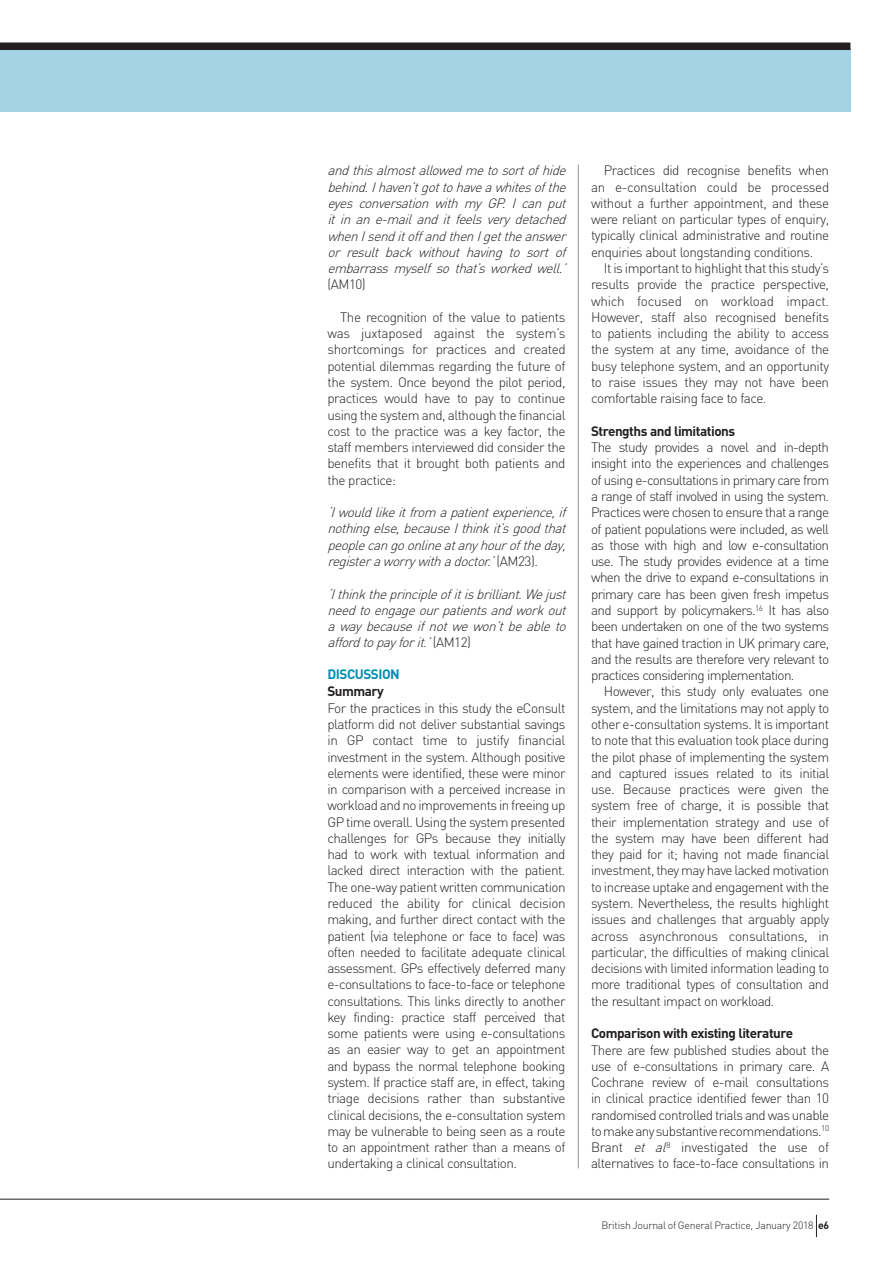
<style>
.page{position:relative;width:893px;height:1263px;background:#fff}
.page>*{position:absolute;margin:0;border:0;box-sizing:border-box;transform-origin:0 0}
.t1{font:300 13.5px/16.4px "DIN";letter-spacing:-.04em;color:#231f20;text-align:justify}
.t2{font:italic 300 13.5px/16.2px "DIN";color:#231f20;text-align:justify}
.t3{font:700 13.5px "DIN";letter-spacing:-.035em;color:#231f20}
.t4{font:700 13.5px "DIN";letter-spacing:-.035em;color:#008fb3}
.t5{font:300 10.5px "DIN";letter-spacing:-.025em;color:#231f20}
.s1{font-style:normal}
.s2{font-style:italic}
.s3{font-weight:700}
</style>
<div class="page">
<div style="left:0;top:48px;width:850px;height:64px;background:#a2d2e3"></div>
<div style="left:0;top:43px;width:850px;height:7px;background:#231f20"></div>
<hr style="left:578px;top:165px;width:1px;height:1003px;background:#939598">
<hr style="left:0;top:1199px;width:829px;height:1px;background:#231f20">
<svg style="left:816px;top:1215px;width:1px;height:22px"></svg>
<p class="t2" style="left:327px;top:162px;width:244px">andthisalmostallowedmetosortofhide behind.Ihaven’tgottohaveawhitesofthe eyes conversation with my GP. I can put itinane-mailanditfeelsverydetached whenIsenditoffandthenIgettheanswer or result back without having to sort of embarrass myself so that’s worked well.’</p>
<p class="t1" style="left:327px;top:276px;width:40px">(AM10)</p>
<p class="t1" style="left:327px;top:309px;width:240px;text-indent:13px">The recognition of the value to patients was juxtaposed against the system’s shortcomings for practices and created potential dilemmas regarding the future of the system. Once beyond the pilot period, practices would have to pay to continue using the system and, although the financial cost to the practice was a key factor, the staff members interviewed did consider the benefits that it brought both patients and the practice:</p>
<p class="t2" style="left:327px;top:504px;width:244px">‘Iwouldlikeitfrom apatientexperience,if nothingelse,becauseIthinkit’sgoodthat peoplecangoonlineatanyhouroftheday, registeraworrywithadoctor.’<span class="s1">( A M 2 3 ) .</span></p>
<p class="t2" style="left:327px;top:585px;width:244px">‘Ithinktheprincipleofitisbrilliant.Wejust needtoengageourpatientsandworkout awaybecauseifnotwewon’tbeableto affordtopayforit.’<span class="s1">( A M 1 2 )</span></p>
<p class="t4" style="left:327px;top:665px;width:74px">DISCUSSION</p>
<p class="t3" style="left:327px;top:683px;width:58px">Summary</p>
<p class="t1" style="left:327px;top:700px;width:240px">For the practices in this study the eConsult platform did not deliver substantial savings in GP contact time to justify financial investment in the system. Although positive elements were identified, these were minor in comparison with a perceived increase in workload and no improvements in freeing up GP time overall. Using the system presented challenges for GPs because they initially had to work with textual information and lacked direct interaction with the patient.<br>The one-way patient written communication reduced the ability for clinical decision making, and further direct contact with the patient (via telephone or face to face) was often needed to facilitate adequate clinical assessment. GPs effectively deferred many e-consultations to face-to-face or telephone consultations. This links directly to another key finding: practice staff perceived that some patients were using e-consultations as an easier way to get an appointment and bypass the normal telephone booking system. If practice staff are, in effect, taking triage decisions rather than substantive clinical decisions, the e-consultation system may be vulnerable to being seen as a route to an appointment rather than a means of undertaking a clinical consultation.</p>
<p class="t1" style="left:591px;top:162px;width:240px;text-indent:13px">Practices did recognise benefits when an e-consultation could be processed without a further appointment, and these were reliant on particular types of enquiry, typically clinical administrative and routine enquiries about longstanding conditions.</p>
<p class="t1" style="left:591px;top:260px;width:240px;text-indent:13px">It is important to highlight that this study’s results provide the practice perspective, which focused on workload impact.<br>However, staff also recognised benefits to patients including the ability to access the system at any time, avoidance of the busy telephone system, and an opportunity to raise issues they may not have been comfortable raising face to face.</p>
<p class="t3" style="left:591px;top:422px;width:146px">Strengths and limitations</p>
<p class="t1" style="left:591px;top:439px;width:240px">The study provides a novel and in-depth insight into the experiences and challenges of using e-consultations in primary care from a range of staff involved in using the system.<br>Practices were chosen to ensure that a range of patient populations were included, as well as those with high and low e-consultation use. The study provides evidence at a time when the drive to expand e-consultations in primary care has been given fresh impetus and support by policymakers.<sup>16</sup> It has also been undertaken on one of the two systems that have gained traction in UK primary care, and the results are therefore very relevant to practices considering implementation.</p>
<p class="t1" style="left:591px;top:683px;width:240px;text-indent:13px">However, this study only evaluates one system, and the limitations may not apply to other e-consultation systems. It is important to note that this evaluation took place during the pilot phase of implementing the system and captured issues related to its initial use. Because practices were given the system free of charge, it is possible that their implementation strategy and use of the system may have been different had they paid for it; having not made financial investment, they may have lacked motivation to increase uptake and engagement with the system. Nevertheless, the results highlight issues and challenges that arguably apply across asynchronous consultations, in particular, the difficulties of making clinical decisions with limited information leading to more traditional types of consultation and the resultant impact on workload.</p>
<p class="t3" style="left:591px;top:1024px;width:204px">Comparison with existing literature</p>
<p class="t1" style="left:591px;top:1041px;width:240px">There are few published studies about the use of e-consultations in primary care. A Cochrane review of e-mail consultations in clinical practice identified fewer than 10 randomised controlled trials and was unable to make any substantive recommendations.<sup>10<br></sup>Brant <span class="s2">et al</span><sup>8</sup> investigated the use of alternatives to face-to-face consultations in</p>
<p class="t5" style="left:601px;top:1219px;width:229px">British Journal of General Practice, January 2018 <span class="s3">e6</span></p>
</div>
